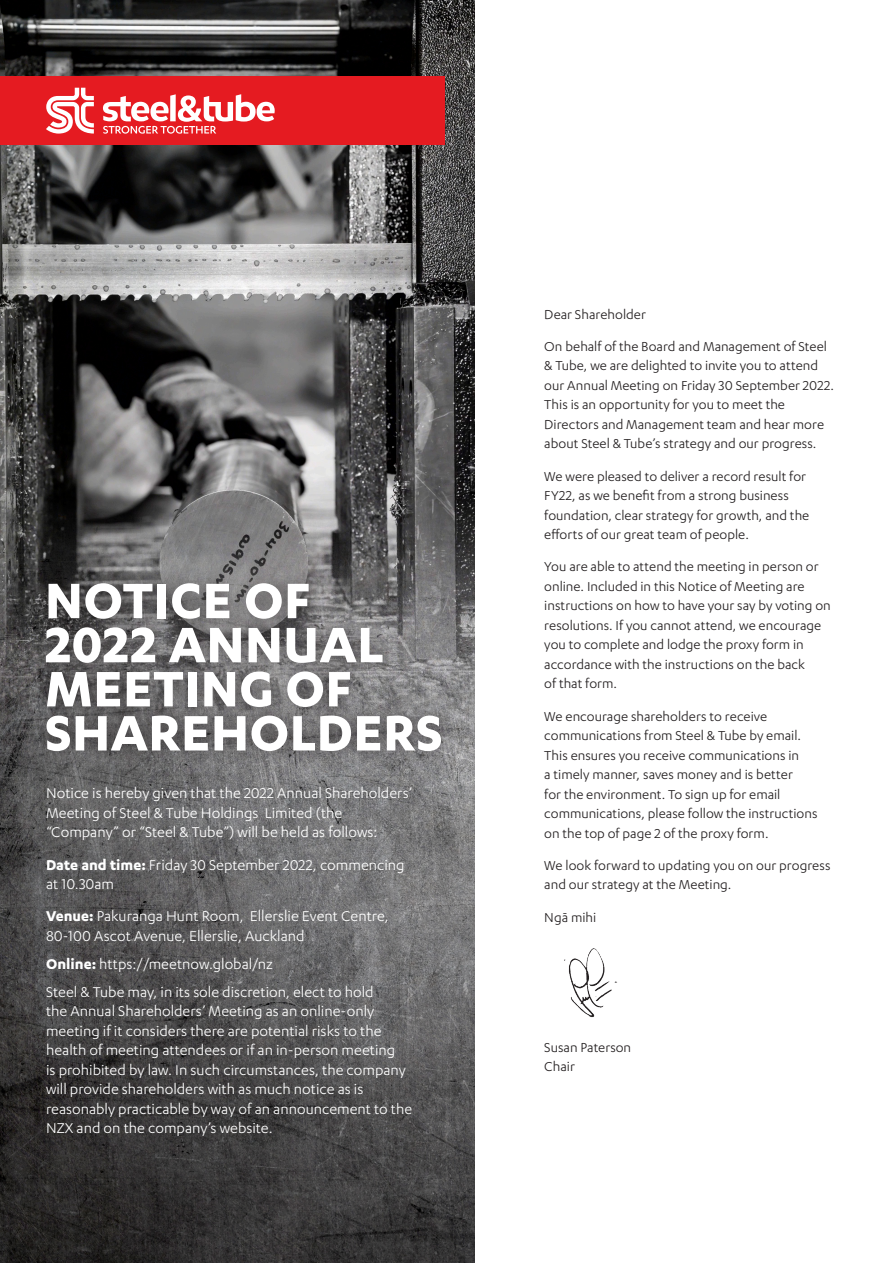
<style>
.page{position:relative;width:893px;height:1263px;background:#fff}
.page>*{position:absolute;margin:0;border:0;box-sizing:border-box;transform-origin:0 0}
.t1{font:700 57.9px/44.1px "Karbon";letter-spacing:.01em;color:#fff}
.t2{font:16.5px/19.5px "Karbon";color:#fff}
.body{font:15px/19.5px "Karbon";color:#231f20}
.s1{font-weight:700}
</style>
<div class="page">
<svg style="left:0;top:820px;width:474px;height:443px;background:#4e4d4e"></svg>
<img style="left:0;top:0;width:474px;height:820px">
<div style="left:27px;top:564px;width:433px;height:207px;background:#231f20;opacity:.75"></div>
<div style="left:0;top:77px;width:445px;height:68px;background:#e51b21"></div>
<svg style="left:46px;top:88px;width:48px;height:46px"></svg>
<svg style="left:103px;top:94px;width:172px;height:40px"></svg>
<img style="left:564px;top:948px;width:53px;height:70px">
<p class="t1" style="left:45px;top:576px;width:399px">NOTICE OF<br>2022 ANNUAL<br>MEETING OF<br>SHAREHOLDERS</p>
<p class="t2" style="left:46px;top:783px;width:368px">Notice is hereby given that the 2022 Annual Shareholders’<br>Meeting of Steel &amp; Tube Holdings Limited (the “Company” or “Steel &amp; Tube”) will be held as follows:</p>
<p class="t2" style="left:46px;top:854px;width:360px"><span class="s1">Date and time:</span> Friday 30 September 2022, commencing at 10.30am</p>
<p class="t2" style="left:46px;top:906px;width:344px"><span class="s1">Venue:</span> Pakuranga Hunt Room, Ellerslie Event Centre,<br>80-100 Ascot Avenue, Ellerslie, Auckland</p>
<p class="t2" style="left:46px;top:954px;width:228px"><span class="s1">Online:</span> https://meetnow.global/nz</p>
<p class="t2" style="left:46px;top:982px;width:368px">Steel &amp; Tube may, in its sole discretion, elect to hold<br>the Annual Shareholders’ Meeting as an online-only meeting if it considers there are potential risks to the health of meeting attendees or if an in-person meeting<br>is prohibited by law. In such circumstances, the company will provide shareholders with as much notice as is reasonably practicable by way of an announcement to the NZX and on the company’s website.</p>
<p class="body" style="left:544px;top:304px;width:103px">Dear Shareholder</p>
<p class="body" style="left:544px;top:336px;width:291px">On behalf of the Board and Management of Steel &amp; Tube, we are delighted to invite you to attend our Annual Meeting on Friday 30 September 2022.<br>This is an opportunity for you to meet the Directors and Management team and hear more about Steel &amp; Tube’s strategy and our progress.</p>
<p class="body" style="left:544px;top:466px;width:267px">We were pleased to deliver a record result for FY22, as we benefit from a strong business foundation, clear strategy for growth, and the efforts of our great team of people.</p>
<p class="body" style="left:544px;top:557px;width:288px">You are able to attend the meeting in person or online. Included in this Notice of Meeting are instructions on how to have your say by voting on resolutions. If you cannot attend, we encourage you to complete and lodge the proxy form in accordance with the instructions on the back<br>of that form.</p>
<p class="body" style="left:544px;top:706px;width:275px">We encourage shareholders to receive communications from Steel &amp; Tube by email.<br>This ensures you receive communications in<br>a timely manner, saves money and is better<br>for the environment. To sign up for email communications, please follow the instructions on the top of page 2 of the proxy form.</p>
<p class="body" style="left:544px;top:855px;width:288px">We look forward to updating you on our progress and our strategy at the Meeting.</p>
<p class="body" style="left:544px;top:907px;width:53px">Ngā mihi</p>
<p class="body" style="left:544px;top:1037px;width:88px">Susan Paterson</p>
<p class="body" style="left:544px;top:1056px;width:32px">Chair</p>
</div>
